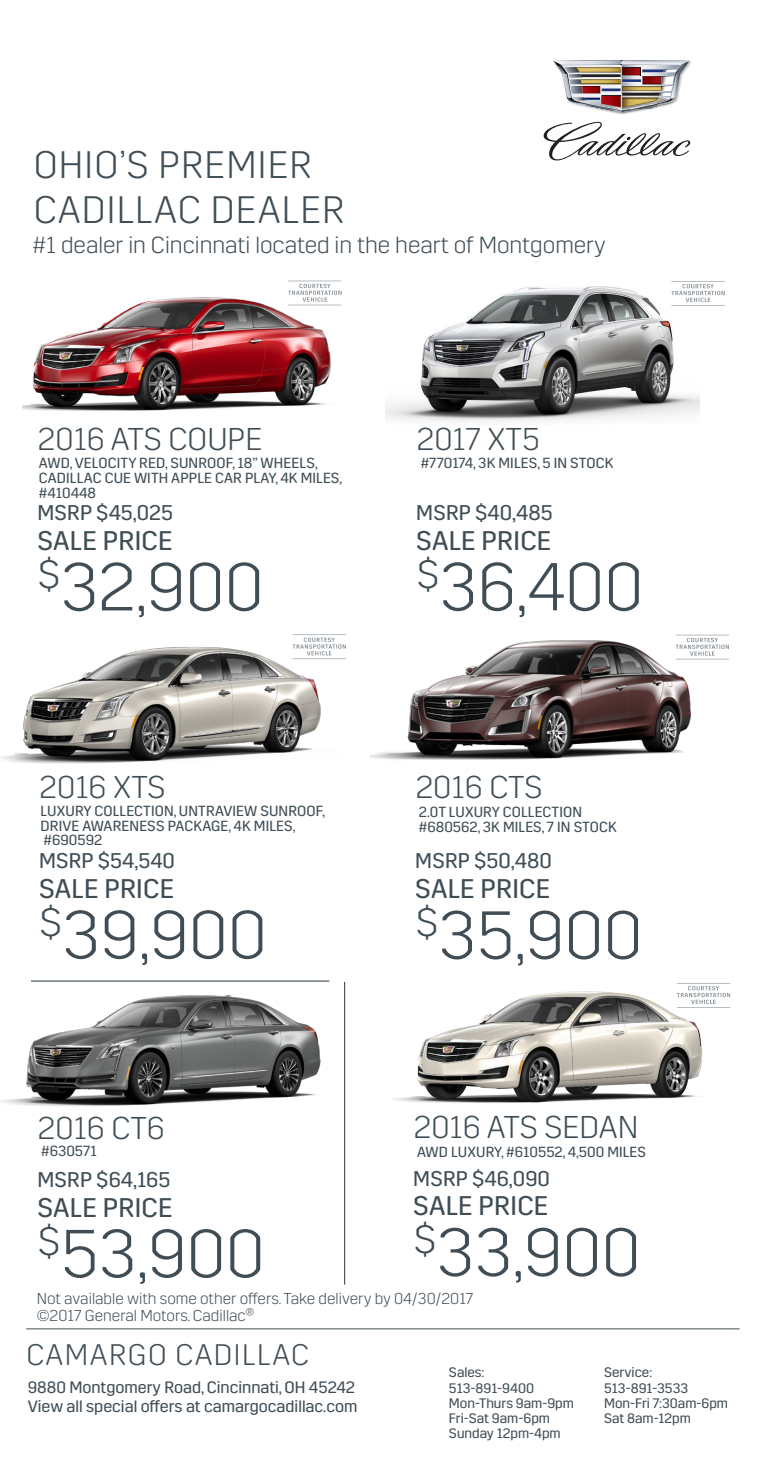
<style>
.page{position:relative;width:759px;height:1458px;background:#fff}
.page>*{position:absolute;margin:0;border:0;box-sizing:border-box;transform-origin:0 0}
.t1{font:300 67.5px "Cadillac Sans A";color:#404d55}
.Headline_24_27{font:300 38.25px/45px "Cadillac Sans A";letter-spacing:.03em;color:#404d55}
.t2{font:300 31.5px "Cadillac Sans A";color:#404d55}
.Dealership_name_21_5{font:300 29.7px "Cadillac Sans A";letter-spacing:.05em;color:#404d55}
.t3{font:27px "Cadillac Sans A";letter-spacing:.01em;color:#404d55}
.t4{font:300 23.18px "Cadillac Sans A";color:#404d55}
.t5{font:21.15px "Cadillac Sans A";letter-spacing:.01em;color:#404d55}
.t6{font:16.43px "Cadillac Sans A";color:#404d55}
.Legal{font:300 15.75px/16.9px "Cadillac Sans A";color:#404d55}
.t7{font:14.62px/14.6px "Cadillac Sans A";letter-spacing:.01em;color:#404d55}
.t8{font:13.72px/15.1px "Cadillac Sans A";color:#404d55}
</style>
<div class="page">
<svg style="left:543px;top:122px;width:147px;height:38px"></svg>
<svg style="left:553px;top:60px;width:136px;height:53px"></svg>
<img style="left:576px;top:97px;width:90px;height:15px">
<img style="left:553px;top:61px;width:14px;height:13px">
<hr style="left:26px;top:1328px;width:713px;height:1px;background:#404d55">
<img style="left:385px;top:286px;width:314px;height:136px">
<img style="left:22px;top:290px;width:320px;height:121px">
<svg style="left:288px;top:281px;width:53px;height:24px"></svg>
<img style="left:1px;top:980px;width:345px;height:186px">
<img style="left:2px;top:647px;width:339px;height:117px">
<img style="left:370px;top:634px;width:341px;height:126px">
<svg style="left:671px;top:281px;width:53px;height:25px"></svg>
<svg style="left:292px;top:634px;width:53px;height:25px"></svg>
<svg style="left:675px;top:635px;width:53px;height:24px"></svg>
<svg style="left:716px;top:983px;width:13px;height:25px"></svg>
<img style="left:393px;top:983px;width:323px;height:120px">
<hr style="left:344px;top:982px;width:1px;height:303px;background:#404d55">
<hr style="left:31px;top:981px;width:298px;height:1px;background:#404d55">
<p class="Headline_24_27" style="left:34px;top:142px;width:312px">OHIO’S PREMIER<br>CADILLAC DEALER</p>
<p class="t4" style="left:33px;top:232px;width:574px">#1 dealer in Cincinnati located in the heart of Montgomery</p>
<p class="t2" style="left:38px;top:421px;width:226px">2016 ATS COUPE</p>
<p class="t7" style="left:39px;top:456px;width:305px">AWD, VELOCITY RED, SUNROOF, 18” WHEELS,<br>CADILLAC CUE WITH APPLE CAR PLAY, 4K MILES, #410448</p>
<p class="t3" style="left:37px;top:525px;width:137px">SALE PRICE</p>
<p class="t5" style="left:37px;top:501px;width:137px">MSRP $45,025</p>
<p class="t1" style="left:38px;top:550px;width:227px"><sup>$</sup>32,900</p>
<p class="t2" style="left:40px;top:769px;width:127px">2016 XTS</p>
<p class="t7" style="left:41px;top:804px;width:286px">LUXURY COLLECTION, UNTRAVIEW SUNROOF,<br>DRIVE AWARENESS PACKAGE, 4K MILES, #690592</p>
<p class="t5" style="left:39px;top:849px;width:137px">MSRP $54,540</p>
<p class="t3" style="left:39px;top:873px;width:137px">SALE PRICE</p>
<p class="t1" style="left:40px;top:897px;width:229px"><sup>$</sup>39,900</p>
<p class="t2" style="left:38px;top:1110px;width:128px">2016 CT6</p>
<p class="t7" style="left:41px;top:1143px;width:57px">#630571</p>
<p class="t5" style="left:37px;top:1168px;width:134px">MSRP $64,165</p>
<p class="t3" style="left:37px;top:1192px;width:137px">SALE PRICE</p>
<p class="t1" style="left:38px;top:1216px;width:228px"><sup>$</sup>53,900</p>
<p class="t2" style="left:416px;top:421px;width:124px">2017 XT5</p>
<p class="t7" style="left:420px;top:456px;width:194px">#770174, 3K MILES, 5 IN STOCK</p>
<p class="t5" style="left:416px;top:501px;width:138px">MSRP $40,485</p>
<p class="t3" style="left:416px;top:525px;width:137px">SALE PRICE</p>
<p class="t1" style="left:416px;top:549px;width:228px"><sup>$</sup>36,400</p>
<p class="t2" style="left:415px;top:769px;width:128px">2016 CTS</p>
<p class="t7" style="left:419px;top:805px;width:199px">2.0T LUXURY COLLECTION #680562, 3K MILES, 7 IN STOCK</p>
<p class="t5" style="left:415px;top:849px;width:138px">MSRP $50,480</p>
<p class="t3" style="left:415px;top:874px;width:137px">SALE PRICE</p>
<p class="t1" style="left:415px;top:898px;width:228px"><sup>$</sup>35,900</p>
<p class="t2" style="left:413px;top:1109px;width:226px">2016 ATS SEDAN</p>
<p class="t7" style="left:417px;top:1144px;width:230px">AWD LUXURY, #610552, 4,500 MILES</p>
<p class="t5" style="left:413px;top:1166px;width:138px">MSRP $46,090</p>
<p class="t3" style="left:413px;top:1191px;width:137px">SALE PRICE</p>
<p class="t1" style="left:413px;top:1215px;width:228px"><sup>$</sup>33,900</p>
<p class="Legal" style="left:37px;top:1290px;width:438px">Not available with some other offers. Take delivery by 04/30/2017 ©2017 General Motors. Cadillac®</p>
<p class="Dealership_name_21_5" style="left:26px;top:1339px;width:284px">CAMARGO CADILLAC</p>
<p class="t6" style="left:28px;top:1378px;width:329px">9880 Montgomery Road, Cincinnati, OH 45242</p>
<p class="t6" style="left:28px;top:1397px;width:331px">View all special offers at camargocadillac.com</p>
<p class="t8" style="left:448px;top:1365px;width:37px">Sales:</p>
<p class="t8" style="left:448px;top:1380px;width:87px">513-891-9400</p>
<p class="t8" style="left:448px;top:1395px;width:126px">Mon-Thurs 9am-9pm</p>
<p class="t8" style="left:448px;top:1411px;width:102px">Fri-Sat 9am-6pm</p>
<p class="t8" style="left:448px;top:1426px;width:113px">Sunday 12pm-4pm</p>
<p class="t8" style="left:603px;top:1365px;width:86px">Service:<br>513-891-3533</p>
<p class="t8" style="left:603px;top:1395px;width:125px">Mon-Fri 7:30am-6pm</p>
<p class="t8" style="left:603px;top:1411px;width:88px">Sat 8am-12pm</p>
</div>
